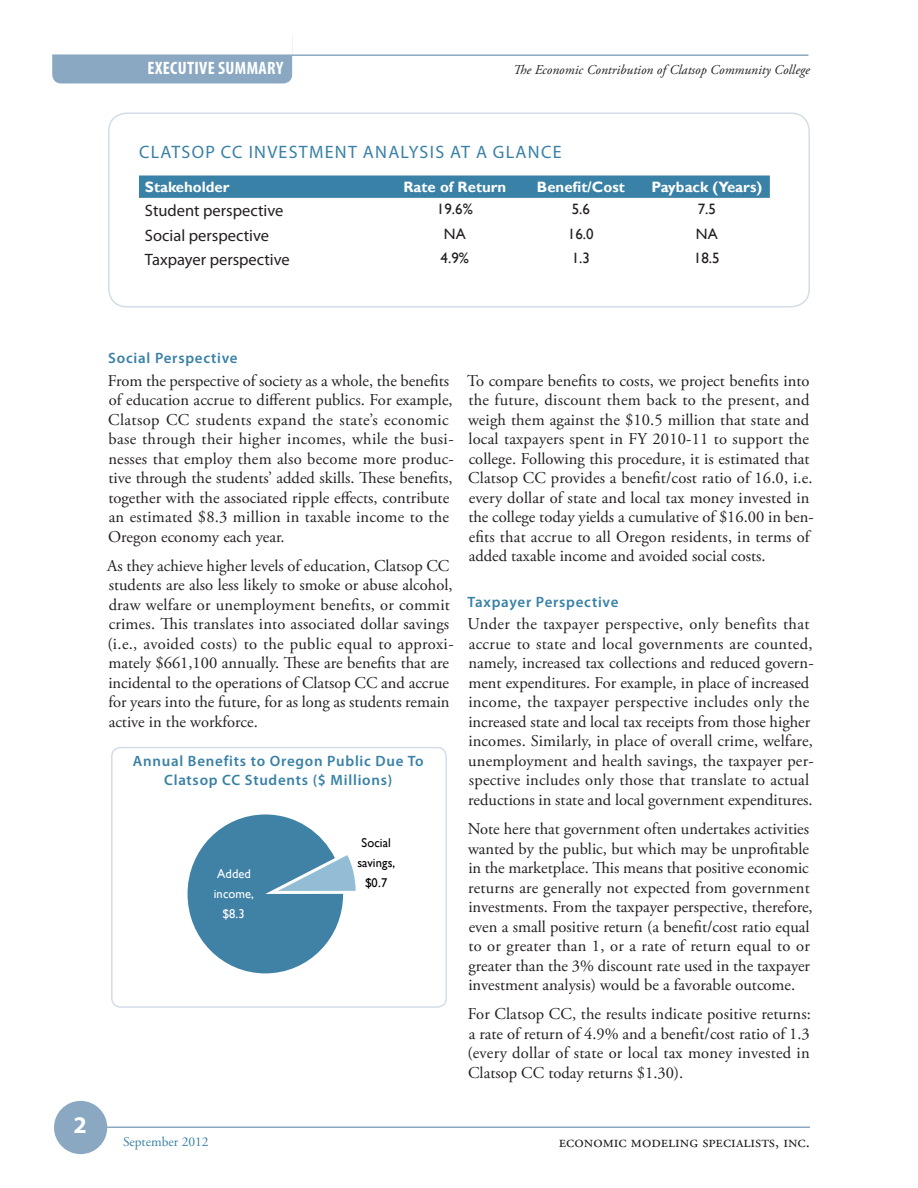
<style>
.page{position:relative;width:918px;height:1188px;background:#fff}
.page>*{position:absolute;margin:0;border:0;box-sizing:border-box;transform-origin:0 0}
.t1{font:700 24px "Myriad Pro";color:#fff}
.Heading_1{font:18px "Myriad Pro";letter-spacing:.07em;color:#3981a6}
.t2{font:700 condensed 18px "Myriad Pro";letter-spacing:.02em;color:#fff}
.t3{font:16.5px/19.5px "Adobe Garamond Pro";color:#231f20}
.Table_2{font:16.5px "Myriad Pro";color:#231f20}
.Heading_3{font:600 15px/19.5px "Myriad Pro";letter-spacing:.05em;color:#3981a6;text-align:center}
.Table_Head{font:700 15px "Gill Sans";color:#fff}
.Table_Base{font:15px "Gill Sans";color:#231f20}
.t4{font:italic 13.5px "Adobe Garamond Pro";letter-spacing:.005em;color:#231f20}
.t5{font:13.5px "Adobe Garamond Pro";color:#3981a6}
.t6{font:12.75px/20px "Gill Sans";color:#000;text-align:center}
.t7{font:12.75px/20px "Gill Sans";letter-spacing:.015em;color:#fff;text-align:center}
</style>
<div class="page">
<div style="left:54px;top:1101px;width:53px;height:53px;background:#8aa8c2;border-radius:50%"></div>
<hr style="left:99px;top:1126px;width:711px;height:2px;background:#8aa8c2">
<div style="left:52px;top:26px;width:240px;height:57px;background:#8aa8c2;border-radius:9px"></div>
<div style="left:6px;top:22px;width:286px;height:33px;background:#fff"></div>
<hr style="left:52px;top:54px;width:756px;height:2px;background:#8aa8c2">
<svg style="left:188px;top:814px;width:168px;height:159px"></svg>
<div style="left:212px;top:858px;width:44px;height:72px;background:#4081a6"></div>
<div style="left:111px;top:747px;width:336px;height:261px;border:2px solid #d3dde8;border-radius:9px"></div>
<div style="left:108px;top:112px;width:702px;height:196px;border:2px solid #d3dde8;border-radius:18px"></div>
<div style="left:139px;top:176px;width:631px;height:22px;background:#3981a6"></div>
<p class="t2" style="left:148px;top:57px;width:137px">EXECUTIVE SUMMARY</p>
<p class="t4" style="left:513px;top:61px;width:298px">The Economic Contribution of Clatsop Community College</p>
<p class="Heading_1" style="left:139px;top:140px;width:424px">CLATSOP CC INVESTMENT ANALYSIS AT A GLANCE</p>
<p class="Table_Head" style="left:145px;top:178px;width:86px">Stakeholder</p>
<p class="Table_Head" style="left:403px;top:178px;width:105px">Rate of Return</p>
<p class="Table_Head" style="left:537px;top:178px;width:89px">Benefit/Cost</p>
<p class="Table_Head" style="left:652px;top:178px;width:112px">Payback (Years)</p>
<p class="Table_2" style="left:145px;top:201px;width:140px">Student perspective</p>
<p class="Table_Base" style="left:437px;top:200px;width:37px">19.6%</p>
<p class="Table_Base" style="left:572px;top:200px;width:20px">5.6</p>
<p class="Table_Base" style="left:698px;top:200px;width:20px">7.5</p>
<p class="Table_2" style="left:145px;top:225px;width:126px">Social perspective</p>
<p class="Table_Base" style="left:444px;top:225px;width:23px">NA</p>
<p class="Table_Base" style="left:568px;top:225px;width:27px">16.0</p>
<p class="Table_Base" style="left:696px;top:225px;width:23px">NA</p>
<p class="Table_2" style="left:145px;top:249px;width:146px">Taxpayer perspective</p>
<p class="Table_Base" style="left:441px;top:249px;width:30px">4.9%</p>
<p class="Table_Base" style="left:572px;top:249px;width:20px">1.3</p>
<p class="Table_Base" style="left:694px;top:249px;width:27px">18.5</p>
<p class="t1" style="left:74px;top:1110px;width:15px">2</p>
<p class="Heading_3" style="left:108px;top:348px;width:131px">Social Perspective</p>
<p class="t3" style="left:108px;top:371px;width:347px">From the perspective of society as a whole, the benefits of education accrue to different publics. For example, Clatsop CC students expand the state’s economic base through their higher incomes, while the busi&shy;nesses that employ them also become more produc&shy;tive through the students’ added skills. These benefits, together with the associated ripple effects, contribute an estimated $8.3 million in taxable income to the Oregon economy each year.</p>
<p class="t3" style="left:107px;top:556px;width:348px">As they achieve higher levels of education, Clatsop CC students are also less likely to smoke or abuse alcohol, draw welfare or unemployment benefits, or commit crimes. This translates into associated dollar savings (i.e., avoided costs) to the public equal to approxi&shy;mately $661,100 annually. These are benefits that are incidental to the operations of Clatsop CC and accrue for years into the future, for as long as students remain active in the workforce.</p>
<p class="Heading_3" style="left:133px;top:750px;width:292px">Annual Benefits to Oregon Public Due To<br>Clatsop CC Students ($ Millions)</p>
<p class="t7" style="left:214px;top:864px;width:42px">Added income, $8.3</p>
<p class="t6" style="left:357px;top:833px;width:39px">Social savings, $0.7</p>
<p class="t3" style="left:467px;top:371px;width:348px">To compare benefits to costs, we project benefits into the future, discount them back to the present, and weigh them against the $10.5 million that state and local taxpayers spent in FY 2010-11 to support the college. Following this procedure, it is estimated that Clatsop CC provides a benefit/cost ratio of 16.0, i.e. every dollar of state and local tax money invested in the college today yields a cumulative of $16.00 in ben&shy;efits that accrue to all Oregon residents, in terms of added taxable income and avoided social costs.</p>
<p class="Heading_3" style="left:468px;top:592px;width:153px">Taxpayer Perspective</p>
<p class="t3" style="left:468px;top:615px;width:348px">Under the taxpayer perspective, only benefits that accrue to state and local governments are counted, namely, increased tax collections and reduced govern&shy;ment expenditures. For example, in place of increased income, the taxpayer perspective includes only the increased state and local tax receipts from those higher incomes. Similarly, in place of overall crime, welfare, unemployment and health savings, the taxpayer per&shy;spective includes only those that translate to actual reductions in state and local government expenditures.</p>
<p class="t3" style="left:468px;top:820px;width:346px">Note here that government often undertakes activities wanted by the public, but which may be unprofitable in the marketplace. This means that positive economic returns are generally not expected from government investments. From the taxpayer perspective, therefore, even a small positive return (a benefit/cost ratio equal to or greater than 1, or a rate of return equal to or greater than the 3% discount rate used in the taxpayer investment analysis) would be a favorable outcome.</p>
<p class="t3" style="left:467px;top:1005px;width:345px;text-align:justify">For Clatsop CC, the results indicate positive returns: a rate of return of 4.9% and a benefit/cost ratio of 1.3 (every dollar of state or local tax money invested in Clatsop CC today returns $1.30).</p>
<p class="t5" style="left:123px;top:1134px;width:87px">September 2012</p>
<p class="t3" style="left:559px;top:1132px;width:253px">economic modeling specialists, inc.</p>
</div>
